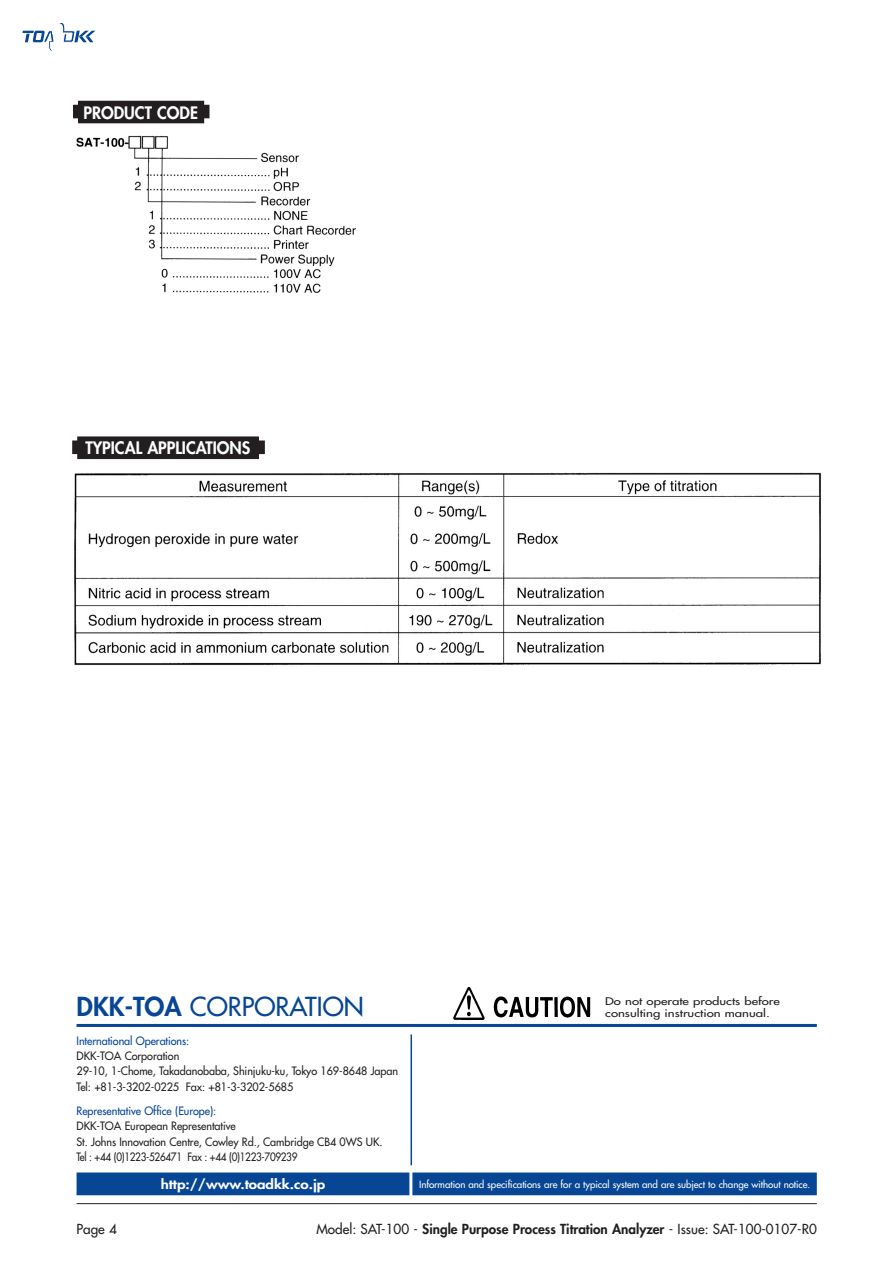
<style>
.page{position:relative;width:893px;height:1262px;background:#fff}
.page>*{position:absolute;margin:0;border:0;box-sizing:border-box;transform-origin:0 0}
.t1{font:25.5px "Futura";color:#074694}
.t2{font:800 16.65px "Futura";color:#fff}
.t3{font:800 13.5px "Futura";color:#231f20}
.t4{font:13.5px "Futura";color:#231f20}
.t5{font:800 12.9px "Futura";color:#fff;scale:1.16 1}
.t6{font:11.25px/15.3px "Futura";letter-spacing:-.005em;color:#231f20;scale:.96 1}
.t7{font:11.25px "Futura";letter-spacing:-.005em;color:#074694;scale:.96 1}
.t8{font:10.35px/11.7px "Futura";color:#231f20;scale:1.27 1}
.t9{font:9.75px "Futura";letter-spacing:-.005em;color:#fff}
.s1{font-weight:800}
.s2{font-weight:400}
</style>
<div class="page">
<hr style="left:77px;top:1203px;width:739px;height:1px;background:#231f20">
<svg style="left:22px;top:23px;width:73px;height:28px"></svg>
<hr style="left:77px;top:1024px;width:739px;height:3px;background:#074694">
<div style="left:73px;top:105px;width:136px;height:13px;background:#231f20"></div>
<div style="left:79px;top:101px;width:125px;height:22px;background:#231f20"></div>
<div style="left:72px;top:440px;width:193px;height:14px;background:#231f20"></div>
<div style="left:78px;top:437px;width:180px;height:21px;background:#231f20"></div>
<div style="left:77px;top:436px;width:182px;height:23px;border:1px solid #231f20"></div>
<img style="left:453px;top:986px;width:138px;height:34px">
<hr style="left:410px;top:1034px;width:2px;height:131px;background:#074694">
<div style="left:77px;top:1173px;width:739px;height:21px;background:#074694"></div>
<div style="left:77px;top:1172px;width:739px;height:23px;border:2px solid #074694"></div>
<hr style="left:409px;top:1170px;width:3px;height:27px;background:#fff">
<img style="left:76px;top:135px;width:280px;height:158px">
<img style="left:74px;top:472px;width:747px;height:193px">
<h2 class="t2" style="left:83px;top:104px;width:116px">PRODUCT CODE</h2>
<h2 class="t2" style="left:85px;top:440px;width:166px">TYPICAL APPLICATIONS</h2>
<h1 class="t1" style="left:77px;top:994px;width:289px"><span class="s1">DKK-TOA</span> CORPORATION</h1>
<p class="t7" style="left:77px;top:1034px;width:119px">International Operations:</p>
<p class="t6" style="left:77px;top:1048px;width:336px">DKK-TOA Corporation<br>29-10, 1-Chome, Takadanobaba, Shinjuku-ku, Tokyo 169-8648 Japan<br>Tel: +81-3-3202-0225 Fax: +81-3-3202-5685</p>
<p class="t7" style="left:77px;top:1105px;width:147px">Representative Office (Europe):</p>
<p class="t6" style="left:77px;top:1119px;width:320px">DKK-TOA European Representative<br>St. Johns Innovation Centre, Cowley Rd., Cambridge CB4 0WS UK.<br>Tel : +44 (0)1223-526471 Fax : +44 (0)1223-709239</p>
<p class="t8" style="left:605px;top:995px;width:139px">Do not operate products before consulting instruction manual.</p>
<p class="t5" style="left:161px;top:1178px;width:143px">http://www.toadkk.co.jp</p>
<p class="t9" style="left:419px;top:1179px;width:393px">Information and specifications are for a typical system and are subject to change without notice.</p>
<p class="t4" style="left:77px;top:1222px;width:42px">Page 4</p>
<p class="t3" style="left:316px;top:1222px;width:502px"><span class="s2">Model: SAT-100 -</span> Single Purpose Process Titration Analyzer <span class="s2">- Issue: SAT-100-0107-R0</span></p>
</div>
